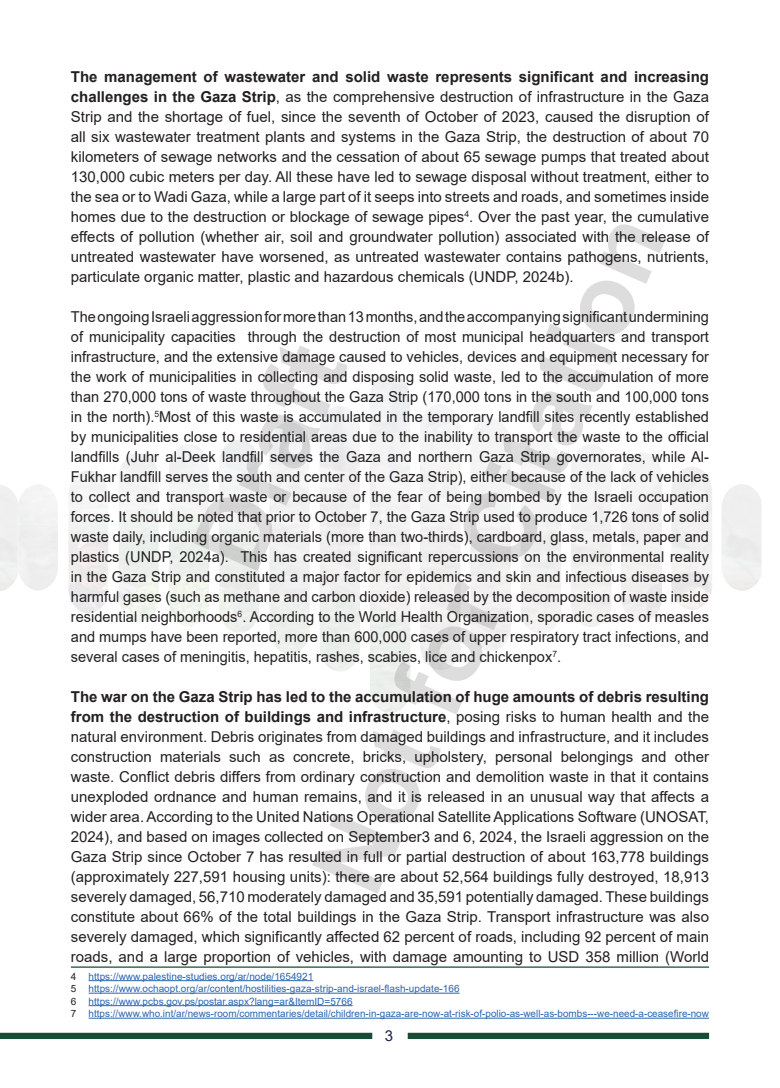
<style>
.page{position:relative;width:780px;height:1088px;background:#fff}
.page>*{position:absolute;margin:0;border:0;box-sizing:border-box;transform-origin:0 0}
.t1{font:700 100px "Arial";color:#231f20}
.t2{font:15px/20px "Arial";color:#231f20;text-align:justify}
.t3{font:15px "Arial";color:#1c2250}
.t4{font:10px/12.5px "Arial";color:#2865b1}
.s1{font-weight:700}
.s2{color:#231f20}
</style>
<div class="page">
<img style="left:68px;top:471px;width:40px;height:142px">
<div style="left:0;top:1033px;width:372px;height:6px;background:#164d34"></div>
<div style="left:407px;top:1033px;width:302px;height:6px;background:#164d34"></div>
<hr style="left:71px;top:966px;width:638px;height:2px;background:#154d33">
<hr style="left:89px;top:980px;width:224px;height:1px;background:#2865b1">
<hr style="left:89px;top:993px;width:370px;height:1px;background:#2865b1">
<hr style="left:89px;top:1005px;width:263px;height:1px;background:#2865b1">
<hr style="left:89px;top:1018px;width:620px;height:1px;background:#2865b1">
<p class="t2" style="left:71px;top:66px;width:639px"><span class="s1">The management of wastewater and solid waste represents significant and increasing challenges in the Gaza Strip</span>, as the comprehensive destruction of infrastructure in the Gaza Strip and the shortage of fuel, since the seventh of October of 2023, caused the disruption of all six wastewater treatment plants and systems in the Gaza Strip, the destruction of about 70 kilometers of sewage networks and the cessation of about 65 sewage pumps that treated about 130,000 cubic meters per day. All these have led to sewage disposal without treatment, either to the sea or to Wadi Gaza, while a large part of it seeps into streets and roads, and sometimes inside homes due to the destruction or blockage of sewage pipes<sup>4</sup>. Over the past year, the cumulative effects of pollution (whether air, soil and groundwater pollution) associated with the release of untreated wastewater have worsened, as untreated wastewater contains pathogens, nutrients, particulate organic matter, plastic and hazardous chemicals (UNDP, 2024b).</p>
<p class="t2" style="left:71px;top:306px;width:639px">The ongoing Israeli aggression for more than 13 months, and the accompanying significant undermining of municipality capacities through the destruction of most municipal headquarters and transport infrastructure, and the extensive damage caused to vehicles, devices and equipment necessary for the work of municipalities in collecting and disposing solid waste, led to the accumulation of more than 270,000 tons of waste throughout the Gaza Strip (170,000 tons in the south and 100,000 tons in the north).<sup>5</sup>Most of this waste is accumulated in the temporary landfill sites recently established by municipalities close to residential areas due to the inability to transport the waste to the official landfills (Juhr al-Deek landfill serves the Gaza and northern Gaza Strip governorates, while Al-Fukhar landfill serves the south and center of the Gaza Strip), either because of the lack of vehicles to collect and transport waste or because of the fear of being bombed by the Israeli occupation forces. It should be noted that prior to October 7, the Gaza Strip used to produce 1,726 tons of solid waste daily, including organic materials (more than two-thirds), cardboard, glass, metals, paper and plastics (UNDP, 2024a). This has created significant repercussions on the environmental reality in the Gaza Strip and constituted a major factor for epidemics and skin and infectious diseases by harmful gases (such as methane and carbon dioxide) released by the decomposition of waste inside residential neighborhoods<sup>6</sup>. According to the World Health Organization, sporadic cases of measles and mumps have been reported, more than 600,000 cases of upper respiratory tract infections, and several cases of meningitis, hepatitis, rashes, scabies, lice and chickenpox<sup>7</sup>.</p>
<p class="t2" style="left:71px;top:686px;width:639px"><span class="s1">The war on the Gaza Strip has led to the accumulation of huge amounts of debris resulting from the destruction of buildings and infrastructure</span>, posing risks to human health and the natural environment. Debris originates from damaged buildings and infrastructure, and it includes construction materials such as concrete, bricks, upholstery, personal belongings and other waste. Conflict debris differs from ordinary construction and demolition waste in that it contains unexploded ordnance and human remains, and it is released in an unusual way that affects a wider area. According to the United Nations Operational Satellite Applications Software (UNOSAT, 2024), and based on images collected on September3 and 6, 2024, the Israeli aggression on the Gaza Strip since October 7 has resulted in full or partial destruction of about 163,778 buildings (approximately 227,591 housing units): there are about 52,564 buildings fully destroyed, 18,913 severely damaged, 56,710 moderately damaged and 35,591 potentially damaged. These buildings constitute about 66% of the total buildings in the Gaza Strip. Transport infrastructure was also severely damaged, which significantly affected 62 percent of roads, including 92 percent of main roads, and a large proportion of vehicles, with damage amounting to USD 358 million (World</p>
<p class="t4" style="left:71px;top:970px;width:639px"><span class="s2">4</span> https://www.palestine-studies.org/ar/node/1654921<br><span class="s2">5</span> https://www.ochaopt.org/ar/content/hostilities-gaza-strip-and-israel-flash-update-166<br><span class="s2">6</span> https://www.pcbs.gov.ps/postar.aspx?lang=ar&amp;ItemID=5766<br><span class="s2">7</span> https://www.who.int/ar/news-room/commentaries/detail/children-in-gaza-are-now-at-risk-of-polio-as-well-as-bombs---we-need-a-ceasefire-now</p>
<h1 class="t1" style="left:276px;top:857px;width:729px;rotate:-66deg">Not for Citation</h1>
<h1 class="t1" style="left:157px;top:534px;width:235px;rotate:-66deg">Draft</h1>
<p class="t3" style="left:385px;top:1026px;width:10px">3</p>
</div>
